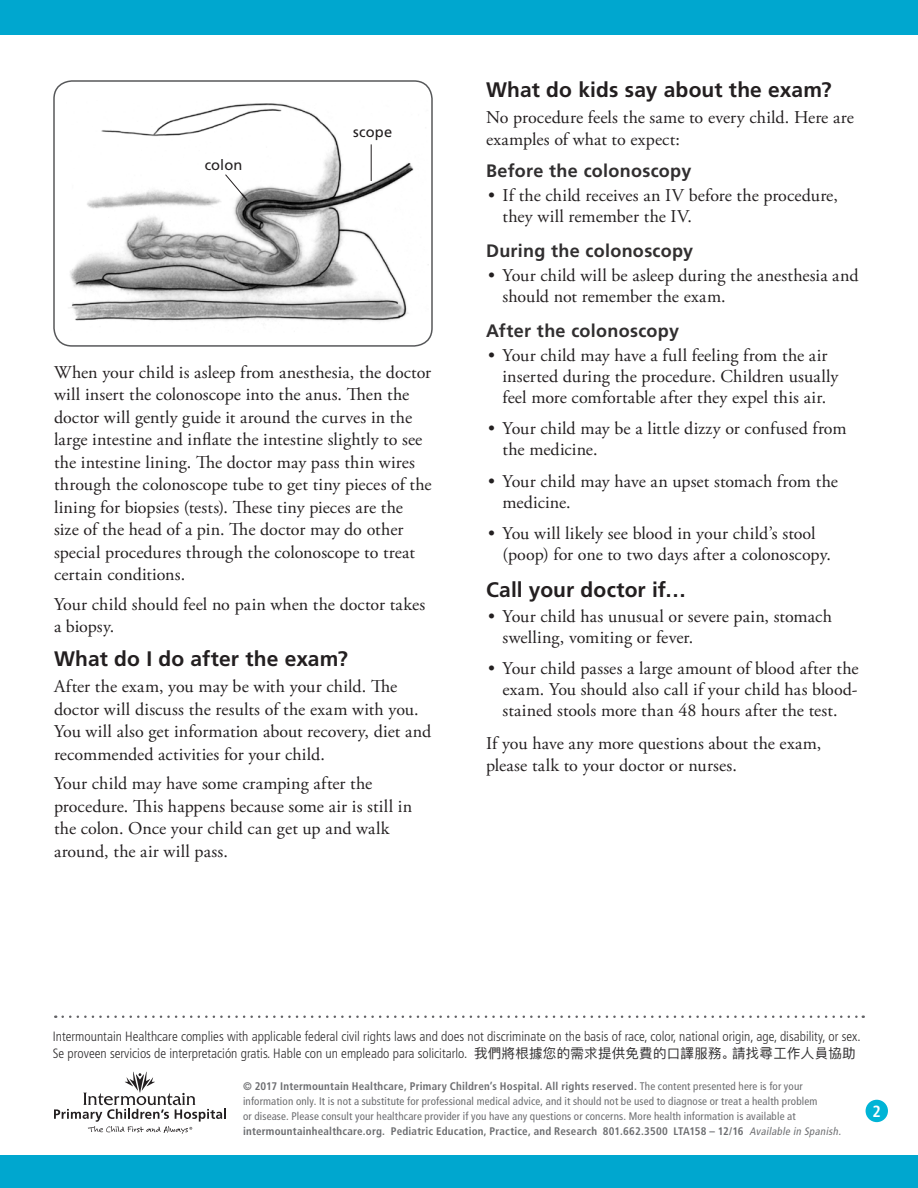
<style>
.page{position:relative;width:918px;height:1188px;background:#fff}
.page>*{position:absolute;margin:0;border:0;box-sizing:border-box;transform-origin:0 0}
.Level_1__h2{font:700 21px "Frutiger LT Std";letter-spacing:.005em;color:#231f20}
.Main__p{font:18px/22.5px "Adobe Garamond Pro";letter-spacing:.005em;color:#231f20}
.Level_2__h3{font:700 18px "Frutiger LT Std";letter-spacing:.015em;color:#312f30}
.Page_number{font:700 condensed 16.2px "Frutiger LT Std";color:#fff}
.Illustration_labels{font:14.7px "Frutiger LT Std";letter-spacing:.01em;color:#231f20}
.t1{font:300 condensed 13.5px/17.1px "Frutiger LT Std";color:#312f30}
.t2{font:condensed 10.95px/15px "Frutiger LT Std";letter-spacing:.015em;color:#6c6d70}
.s1{font-family:"Ping Fang HK";font-weight:400;font-stretch:normal}
.s2{font-weight:700}
.s3{font-style:italic;font-size:10.8px}
</style>
<div class="page">
<div style="left:0;top:0;width:918px;height:35px;background:#00a7cf"></div>
<div style="left:0;top:1156px;width:918px;height:32px;background:#00a7cf"></div>
<div style="left:866px;top:1100px;width:22px;height:22px;background:#00b4d6;border-radius:50%"></div>
<svg style="left:54px;top:1072px;width:172px;height:62px"></svg>
<svg style="left:63px;top:1015px;width:801px;height:3px"></svg>
<div style="left:53px;top:80px;width:380px;height:267px;border:2px solid #57585a;border-radius:18px"></div>
<img style="left:70px;top:103px;width:359px;height:219px">
<svg style="left:224px;top:174px;width:23px;height:26px"></svg>
<hr style="left:371px;top:144px;width:1px;height:37px;background:#231f20">
<p class="Illustration_labels" style="left:205px;top:156px;width:39px">colon</p>
<p class="Illustration_labels" style="left:353px;top:123px;width:40px">scope</p>
<p class="Main__p" style="left:54px;top:361px;width:379px">When your child is asleep from anesthesia, the doctor will insert the colonoscope into the anus. Then the doctor will gently guide it around the curves in the large intestine and inflate the intestine slightly to see the intestine lining. The doctor may pass thin wires through the colonoscope tube to get tiny pieces of the lining for biopsies (tests). These tiny pieces are the size of the head of a pin. The doctor may do other special procedures through the colonoscope to treat certain conditions.</p>
<p class="Main__p" style="left:54px;top:593px;width:373px">Your child should feel no pain when the doctor takes a biopsy.</p>
<p class="Level_1__h2" style="left:54px;top:647px;width:296px">What do I do after the exam?</p>
<p class="Main__p" style="left:54px;top:676px;width:379px">After the exam, you may be with your child. The doctor will discuss the results of the exam with you.<br>You will also get information about recovery, diet and recommended activities for your child.</p>
<p class="Main__p" style="left:54px;top:773px;width:360px">Your child may have some cramping after the procedure. This happens because some air is still in the colon. Once your child can get up and walk around, the air will pass.</p>
<p class="Level_1__h2" style="left:486px;top:77px;width:347px">What do kids say about the exam?</p>
<p class="Main__p" style="left:486px;top:106px;width:369px">No procedure feels the same to every child. Here are examples of what to expect:</p>
<p class="Level_2__h3" style="left:486px;top:160px;width:207px">Before the colonoscopy</p>
<p class="Main__p" style="left:502px;top:185px;width:337px;line-height:21px;text-indent:-14px">• If the child receives an IV before the procedure, they will remember the IV.</p>
<p class="Level_2__h3" style="left:486px;top:240px;width:209px">During the colonoscopy</p>
<p class="Main__p" style="left:502px;top:265px;width:358px;line-height:21px;text-indent:-14px">• Your child will be asleep during the anesthesia and should not remember the exam.</p>
<p class="Level_2__h3" style="left:486px;top:320px;width:195px">After the colonoscopy</p>
<p class="Main__p" style="left:502px;top:345px;width:337px;line-height:21px;text-indent:-14px">• Your child may have a full feeling from the air inserted during the procedure. Children usually feel more comfortable after they expel this air.</p>
<p class="Main__p" style="left:502px;top:419px;width:346px;line-height:21px;text-indent:-14px">• Your child may be a little dizzy or confused from the medicine.</p>
<p class="Main__p" style="left:502px;top:471px;width:337px;line-height:21px;text-indent:-14px">• Your child may have an upset stomach from the medicine.</p>
<p class="Main__p" style="left:502px;top:523px;width:330px;line-height:21px;text-indent:-14px">• You will likely see blood in your child’s stool (poop) for one to two days after a colonoscopy.</p>
<p class="Level_1__h2" style="left:486px;top:578px;width:202px">Call your doctor if…</p>
<p class="Main__p" style="left:502px;top:606px;width:331px;line-height:21px;text-indent:-14px">• Your child has unusual or severe pain, stomach swelling, vomiting or fever.</p>
<p class="Main__p" style="left:502px;top:659px;width:358px;line-height:21px;text-align:justify;text-indent:-14px">• Your child passes a large amount of blood after the exam. You should also call if your child has blood&shy;stained stools more than 48 hours after the test.</p>
<p class="Main__p" style="left:486px;top:733px;width:337px">If you have any more questions about the exam, please talk to your doctor or nurses.</p>
<p class="t1" style="left:53px;top:1027px;width:809px">Intermountain Healthcare complies with applicable federal civil rights laws and does not discriminate on the basis of race, color, national origin, age, disability, or sex.<br>Se proveen servicios de interpretación gratis. Hable con un empleado para solicitarlo. <span class="s1">我們將根據您的需求提供免費的口譯服務。請找尋工作人員協助</span></p>
<p class="t2" style="left:243px;top:1079px;width:602px"><span class="s2">© 2017 Intermountain Healthcare, Primary Children’s Hospital. All rights reserved.</span> The content presented here is for your information only. It is not a substitute for professional medical advice, and it should not be used to diagnose or treat a health problem<br>or disease. Please consult your healthcare provider if you have any questions or concerns. More health information is available at <span class="s2">intermountainhealthcare.org. Pediatric Education, Practice, and Research 801.662.3500 LTA158 – 12/16</span> <span class="s3">Available in Spanish.</span></p>
<p class="Page_number" style="left:873px;top:1101px;width:10px">2</p>
</div>
